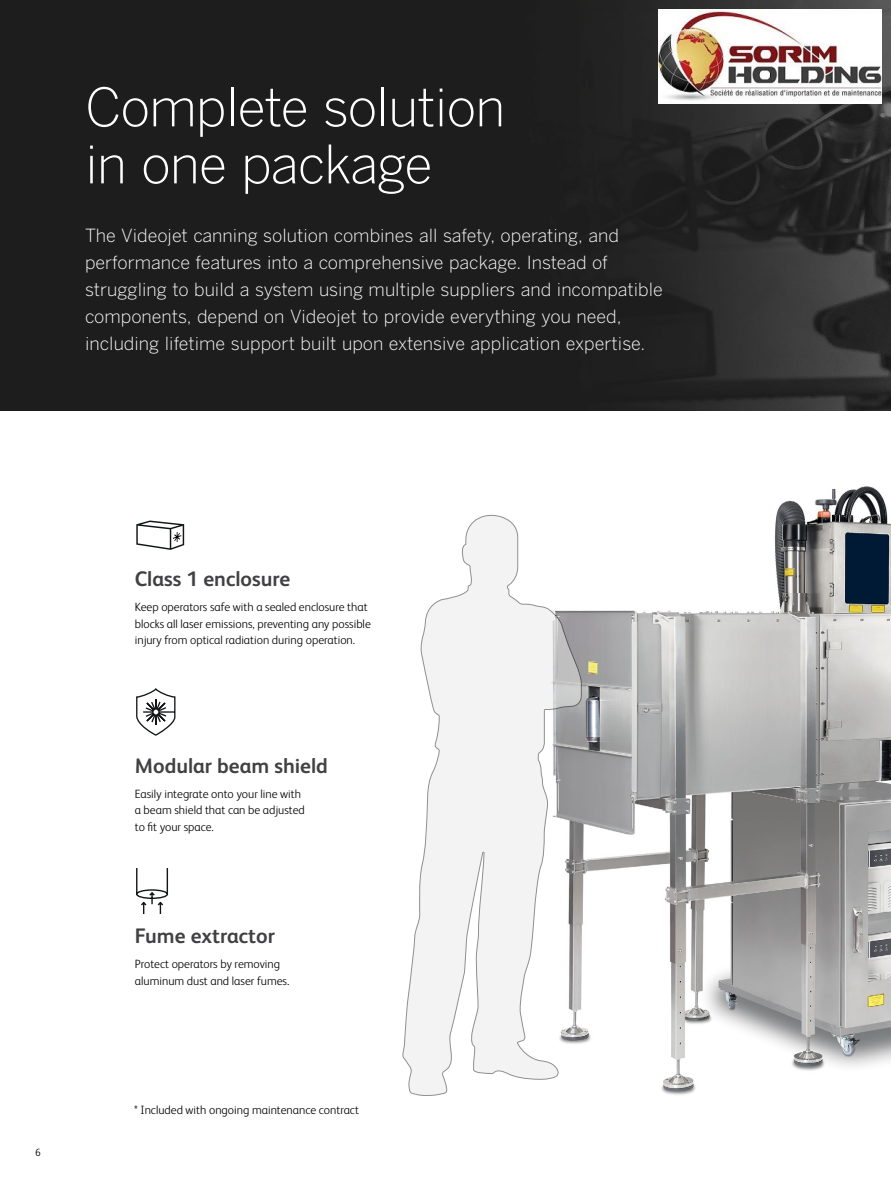
<style>
.page{position:relative;width:891px;height:1188px;background:#fff}
.page>*{position:absolute;margin:0;border:0;box-sizing:border-box;transform-origin:0 0}
.t1{font:300 52.5px/57px "Benton Gothic";letter-spacing:-.02em;color:#fff}
.t2{font:700 21px "FS Albert Pro";color:#414042}
.t3{font:300 18px/27px "Benton Gothic";color:#fff}
.t4{font:300 12px/16.5px "FS Albert Pro";color:#000}
.t5{font:300 10.5px "FS Albert Pro";color:#000}
</style>
<div class="page">
<img style="left:490px;top:486px;width:401px;height:609px">
<img style="left:0;top:0;width:891px;height:410px">
<svg style="left:136px;top:688px;width:40px;height:48px"></svg>
<svg style="left:136px;top:521px;width:48px;height:29px"></svg>
<svg style="left:136px;top:868px;width:33px;height:46px"></svg>
<svg style="left:403px;top:515px;width:179px;height:581px"></svg>
<img style="left:659px;top:9px;width:222px;height:95px">
<h1 class="t1" style="left:85px;top:80px;width:422px">Complete solution in one package</h1>
<p class="t3" style="left:85px;top:222px;width:579px">The Videojet canning solution combines all safety, operating, and performance features into a comprehensive package. Instead of struggling to build a system using multiple suppliers and incompatible components, depend on Videojet to provide everything you need, including lifetime support built upon extensive application expertise.</p>
<p class="t5" style="left:35px;top:1145px;width:7px">6</p>
<h2 class="t2" style="left:135px;top:564px;width:157px">Class 1 enclosure</h2>
<p class="t4" style="left:135px;top:598px;width:238px">Keep operators safe with a sealed enclosure that blocks all laser emissions, preventing any possible injury from optical radiation during operation.</p>
<h2 class="t2" style="left:135px;top:751px;width:195px">Modular beam shield</h2>
<p class="t4" style="left:135px;top:784px;width:172px">Easily integrate onto your line with a beam shield that can be adjusted to fit your space.</p>
<h2 class="t2" style="left:135px;top:921px;width:142px">Fume extractor</h2>
<p class="t4" style="left:135px;top:955px;width:156px">Protect operators by removing aluminum dust and laser fumes.</p>
<p class="t4" style="left:134px;top:1101px;width:226px">* Included with ongoing maintenance contract</p>
</div>
